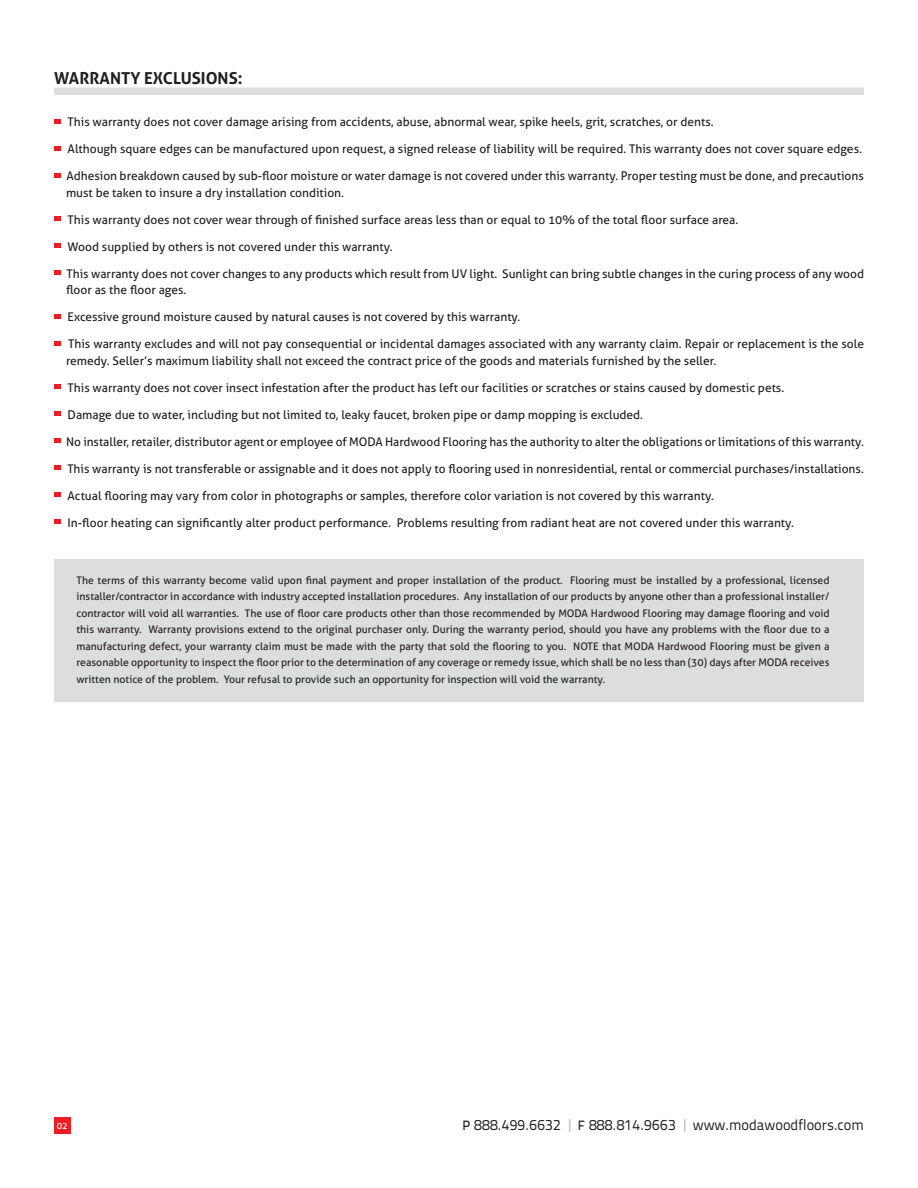
<style>
.page{position:relative;width:918px;height:1188px;background:#fff}
.page>*{position:absolute;margin:0;border:0;box-sizing:border-box;transform-origin:0 0}
.Body_txt{font:700 16.5px "Aller";color:#231f20}
.t1{font:15px "Titillium Text 14 L 400 wt";color:#231f20;scale:.96 1}
.Body_txt-2{font:12px/16.5px "Aller";color:#231f20}
.t2{font:10.5px/16.5px "Aller";color:#231f20;text-align:justify}
.Body_txt-3{font:9.3px "Aller";color:#fff}
.s1{font-family:"Titillium Text 14 L 600 wt";font-size:13.5px}
.s2{color:#b2b3b7}
</style>
<div class="page">
<div style="left:54px;top:87px;width:810px;height:8px;background:#dcdddf"></div>
<svg style="left:54px;top:119px;width:6px;height:5px"></svg>
<svg style="left:54px;top:146px;width:6px;height:5px"></svg>
<svg style="left:54px;top:173px;width:6px;height:5px"></svg>
<svg style="left:54px;top:217px;width:6px;height:4px"></svg>
<svg style="left:54px;top:244px;width:6px;height:4px"></svg>
<svg style="left:54px;top:271px;width:6px;height:4px"></svg>
<svg style="left:54px;top:314px;width:6px;height:5px"></svg>
<svg style="left:54px;top:341px;width:6px;height:5px"></svg>
<svg style="left:54px;top:385px;width:6px;height:4px"></svg>
<svg style="left:54px;top:412px;width:6px;height:4px"></svg>
<svg style="left:54px;top:439px;width:6px;height:4px"></svg>
<svg style="left:54px;top:466px;width:6px;height:4px"></svg>
<svg style="left:54px;top:493px;width:6px;height:4px"></svg>
<svg style="left:54px;top:520px;width:6px;height:4px"></svg>
<div style="left:54px;top:560px;width:810px;height:142px;background:#dcdddf"></div>
<div style="left:54px;top:1117px;width:17px;height:17px;background:#ee1d23"></div>
<p class="Body_txt" style="left:54px;top:68px;width:190px">WARRANTY EXCLUSIONS:</p>
<p class="Body_txt-2" style="left:68px;top:114px;width:648px">This warranty does not cover damage arising from accidents, abuse, abnormal wear, spike heels, grit, scratches, or dents.</p>
<p class="Body_txt-2" style="left:68px;top:141px;width:796px">Although square edges can be manufactured upon request, a signed release of liability will be required. This warranty does not cover square edges.</p>
<p class="Body_txt-2" style="left:66px;top:168px;width:799px">Adhesion breakdown caused by sub-floor moisture or water damage is not covered under this warranty. Proper testing must be done, and precautions must be taken to insure a dry installation condition.</p>
<p class="Body_txt-2" style="left:68px;top:211px;width:672px">This warranty does not cover wear through of finished surface areas less than or equal to 10% of the total floor surface area.</p>
<p class="Body_txt-2" style="left:68px;top:238px;width:327px">Wood supplied by others is not covered under this warranty.</p>
<p class="Body_txt-2" style="left:66px;top:265px;width:800px">This warranty does not cover changes to any products which result from UV light. Sunlight can bring subtle changes in the curing process of any wood floor as the floor ages.</p>
<p class="Body_txt-2" style="left:68px;top:309px;width:454px">Excessive ground moisture caused by natural causes is not covered by this warranty.</p>
<p class="Body_txt-2" style="left:66px;top:336px;width:800px">This warranty excludes and will not pay consequential or incidental damages associated with any warranty claim. Repair or replacement is the sole remedy. Seller’s maximum liability shall not exceed the contract price of the goods and materials furnished by the seller.</p>
<p class="Body_txt-2" style="left:68px;top:379px;width:718px">This warranty does not cover insect infestation after the product has left our facilities or scratches or stains caused by domestic pets.</p>
<p class="Body_txt-2" style="left:68px;top:406px;width:577px">Damage due to water, including but not limited to, leaky faucet, broken pipe or damp mopping is excluded.</p>
<p class="Body_txt-2" style="left:66px;top:433px;width:799px">No installer, retailer, distributor agent or employee of MODA Hardwood Flooring has the authority to alter the obligations or limitations of this warranty.</p>
<p class="Body_txt-2" style="left:67px;top:460px;width:798px">This warranty is not transferable or assignable and it does not apply to flooring used in nonresidential, rental or commercial purchases/installations.</p>
<p class="Body_txt-2" style="left:68px;top:487px;width:648px">Actual flooring may vary from color in photographs or samples, therefore color variation is not covered by this warranty.</p>
<p class="Body_txt-2" style="left:68px;top:514px;width:728px">In-floor heating can significantly alter product performance. Problems resulting from radiant heat are not covered under this warranty.</p>
<p class="t2" style="left:76px;top:572px;width:755px">The terms of this warranty become valid upon final payment and proper installation of the product. Flooring must be installed by a professional, licensed installer/contractor in accordance with industry accepted installation procedures. Any installation of our products by anyone other than a professional installer/ contractor will void all warranties. The use of floor care products other than those recommended by MODA Hardwood Flooring may damage flooring and void this warranty. Warranty provisions extend to the original purchaser only. During the warranty period, should you have any problems with the floor due to a manufacturing defect, your warranty claim must be made with the party that sold the flooring to you. NOTE that MODA Hardwood Flooring must be given a reasonable opportunity to inspect the floor prior to the determination of any coverage or remedy issue, which shall be no less than (30) days after MODA receives written notice of the problem. Your refusal to provide such an opportunity for inspection will void the warranty.</p>
<p class="Body_txt-3" style="left:57px;top:1120px;width:12px">02</p>
<p class="t1" style="left:462px;top:1116px;width:420px"><span class="s1">P</span> 888.499.6632 <span class="s2">|</span> <span class="s1">F</span> 888.814.9663 <span class="s2">|</span> www.modawoodfloors.com</p>
</div>
